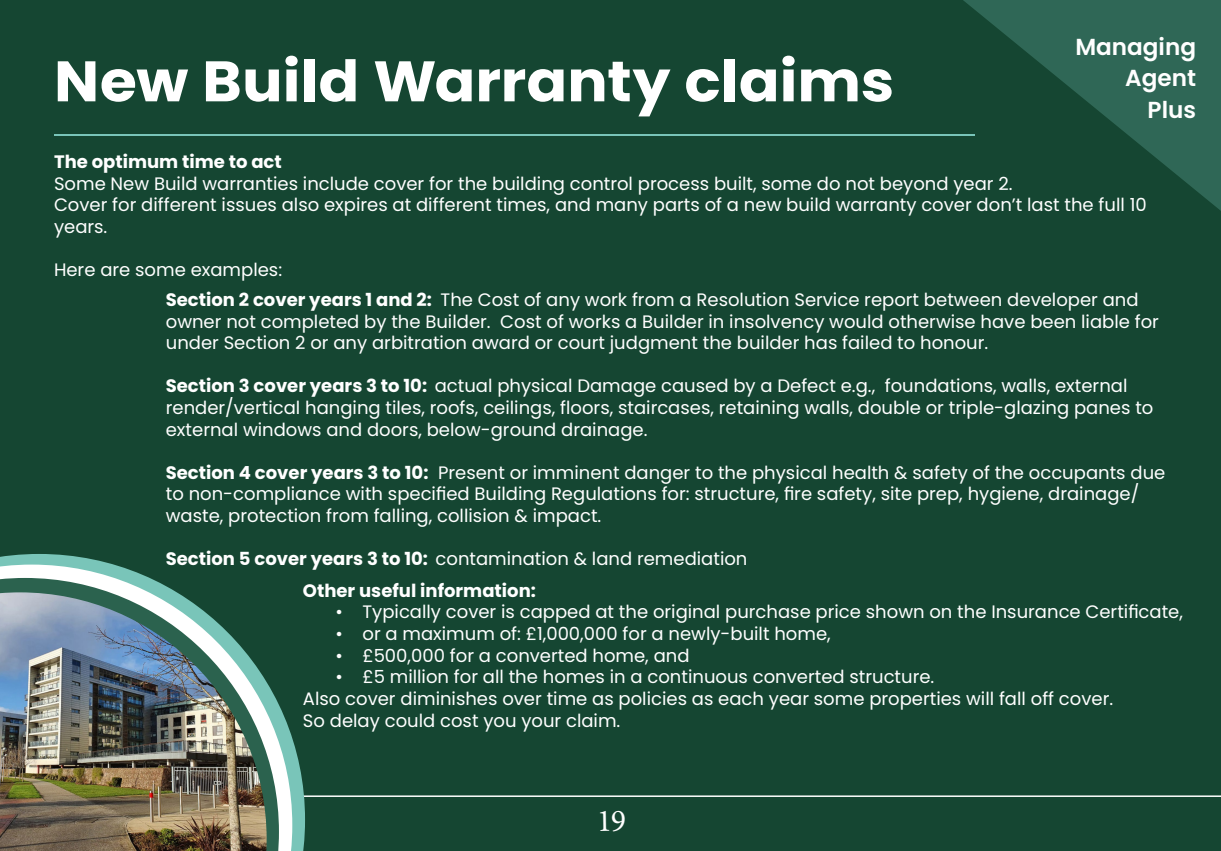
<style>
.page{position:relative;width:1221px;height:851px;background:#fff}
.page>*{position:absolute;margin:0;border:0;box-sizing:border-box;transform-origin:0 0}
.t1{font:700 57px "Poppins";color:#fff;scale:1.05 1}
.t2{font:600 23.1px "Poppins";color:#fff}
.t3{font:18px/21.6px "Poppins";color:#fff}
.t4{font:700 18px "Poppins";color:#fff}
.s1{font-weight:700}
</style>
<div class="page">
<div style="left:0;top:0;width:1220px;height:850px;background:#154632"></div>
<hr style="left:0;top:795px;width:1220px;height:1px;background:#fff">
<hr style="left:54px;top:134px;width:920px;height:1px;background:#79c5b9">
<svg style="left:0;top:554px;width:305px;height:296px"></svg>
<svg style="left:0;top:564px;width:292px;height:286px"></svg>
<svg style="left:0;top:578px;width:279px;height:272px"></svg>
<img style="left:0;top:592px;width:266px;height:258px">
<svg style="left:960px;top:0;width:260px;height:210px"></svg>
<p class="t2" style="left:1075px;top:33px;width:122px">Managing</p>
<p class="t2" style="left:1125px;top:65px;width:72px">Agent</p>
<p class="t2" style="left:1147px;top:96px;width:50px">Plus</p>
<p class="t1" style="left:54px;top:48px;width:801px">New Build Warranty claims</p>
<p class="t4" style="left:54px;top:151px;width:229px">The optimum time to act</p>
<p class="t3" style="left:54px;top:173px;width:959px">Some New Build warranties include cover for the building control process built, some do not beyond year 2.</p>
<p class="t3" style="left:54px;top:194px;width:1094px">Cover for different issues also expires at different times, and many parts of a new build warranty cover don’t last the full 10 years.</p>
<p class="t3" style="left:54px;top:259px;width:230px">Here are some examples:</p>
<p class="t3" style="left:166px;top:289px;width:994px"><span class="s1">Section 2 cover years 1 and 2:</span> The Cost of any work from a Resolution Service report between developer and owner not completed by the Builder. Cost of works a Builder in insolvency would otherwise have been liable for under Section 2 or any arbitration award or court judgment the builder has failed to honour.</p>
<p class="t3" style="left:166px;top:375px;width:989px"><span class="s1">Section 3 cover years 3 to 10:</span> actual physical Damage caused by a Defect e.g., foundations, walls, external render/vertical hanging tiles, roofs, ceilings, floors, staircases, retaining walls, double or triple-glazing panes to external windows and doors, below-ground drainage.</p>
<p class="t3" style="left:166px;top:461px;width:1000px"><span class="s1">Section 4 cover years 3 to 10:</span> Present or imminent danger to the physical health &amp; safety of the occupants due to non-compliance with specified Building Regulations for: structure, fire safety, site prep, hygiene, drainage/ waste, protection from falling, collision &amp; impact.</p>
<p class="t3" style="left:166px;top:548px;width:583px"><span class="s1">Section 5 cover years 3 to 10:</span> contamination &amp; land remediation</p>
<p class="t4" style="left:303px;top:580px;width:234px">Other useful information:</p>
<p class="t3" style="left:335px;top:601px;width:849px">• Typically cover is capped at the original purchase price shown on the Insurance Certificate,</p>
<p class="t3" style="left:335px;top:623px;width:497px">• or a maximum of: £1,000,000 for a newly-built home,</p>
<p class="t3" style="left:335px;top:644px;width:355px">• £500,000 for a converted home, and</p>
<p class="t3" style="left:335px;top:666px;width:600px">• £5 million for all the homes in a continuous converted structure.</p>
<p class="t3" style="left:303px;top:687px;width:811px">Also cover diminishes over time as policies as each year some properties will fall off cover.</p>
<p class="t3" style="left:303px;top:709px;width:319px">So delay could cost you your claim.</p>
</div>
